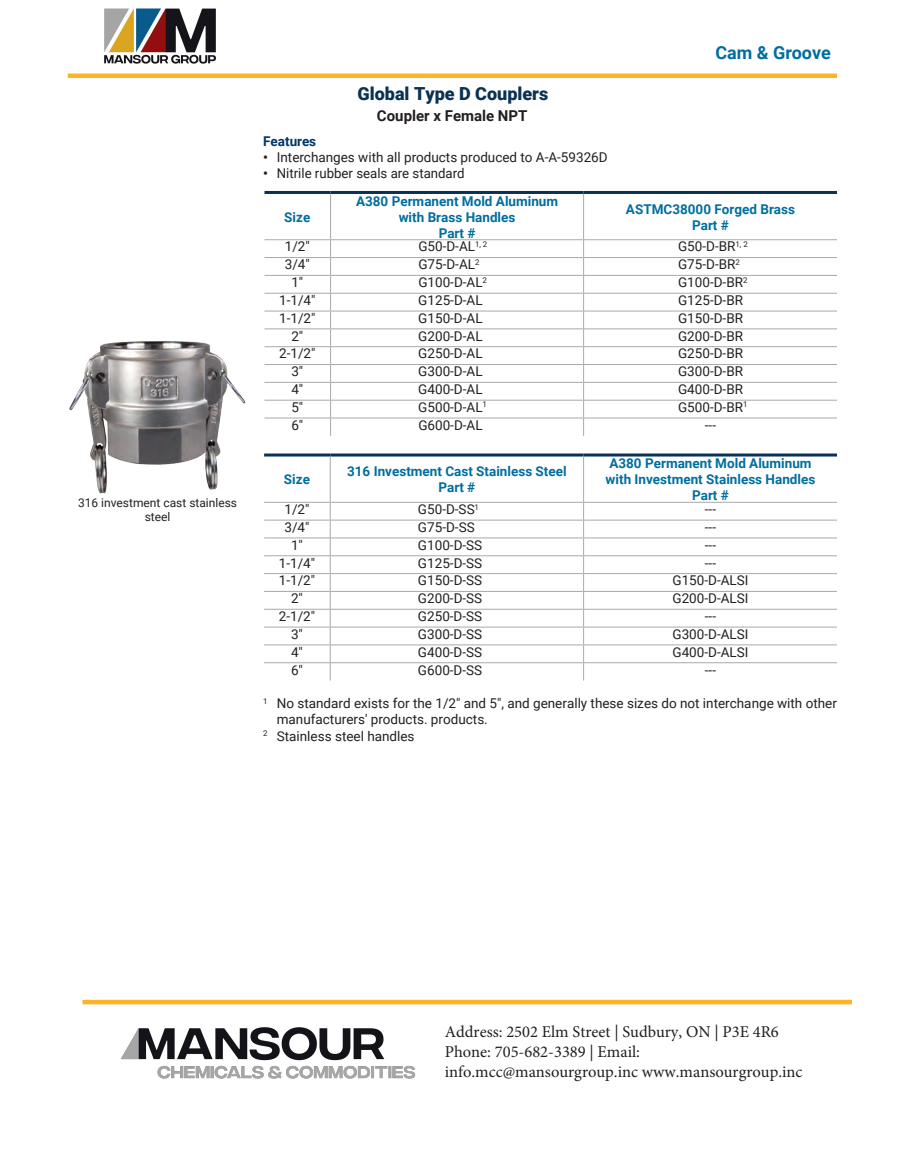
<style>
.page{position:relative;width:918px;height:1175px;background:#fff}
.page>*{position:absolute;margin:0;border:0;box-sizing:border-box;transform-origin:0 0}
._2022_Product_Name{font:900 18px "Roboto";color:#093153}
.t1{font:700 18px "Roboto";color:#006e9f}
.t2{font:16.5px/19.8px "Minion Pro";color:#221e1f}
._2022_Product_Sub-he{font:700 15px "Roboto";color:#231f20}
.part_number{font:13.5px "Roboto";color:#231f20}
._2022_Table_Header{font:700 13.5px "Roboto";color:#006e9f}
.text_-_left{font:13.5px/16.2px "Roboto";color:#231f20}
._2020_Body_Text{font:13.5px "Roboto";color:#231f20}
.text_-_center{font:13.5px "Roboto";color:#231f20}
._2020_Body_Text_Head{font:700 13.5px "Roboto";color:#003667}
._2020_Table_Part_Num{font:12px/14.4px "Roboto";color:#231f20;text-align:center}
.s1{font-weight:700}
</style>
<div class="page">
<div style="left:68px;top:73px;width:769px;height:5px;background:#fcb424"></div>
<img style="left:69px;top:341px;width:177px;height:153px">
<hr style="left:264px;top:191px;width:67px;height:3px;background:#093153">
<hr style="left:331px;top:191px;width:253px;height:3px;background:#093153">
<hr style="left:584px;top:191px;width:253px;height:3px;background:#093153">
<svg style="left:264px;top:192px;width:573px;height:244px"></svg>
<hr style="left:264px;top:453px;width:66px;height:3px;background:#093153">
<hr style="left:330px;top:453px;width:254px;height:3px;background:#093153">
<hr style="left:584px;top:453px;width:253px;height:3px;background:#093153">
<svg style="left:264px;top:455px;width:573px;height:225px"></svg>
<div style="left:82px;top:999px;width:770px;height:5px;background:#fcb424"></div>
<img style="left:121px;top:1027px;width:295px;height:52px">
<img style="left:104px;top:8px;width:112px;height:56px">
<p class="_2020_Table_Part_Num" style="left:78px;top:495px;width:161px">316 investment cast stainless steel</p>
<p class="_2022_Product_Name" style="left:358px;top:81px;width:192px">Global Type D Couplers</p>
<p class="_2022_Product_Sub-he" style="left:377px;top:105px;width:152px">Coupler x Female NPT</p>
<p class="_2020_Body_Text_Head" style="left:263px;top:131px;width:54px">Features</p>
<p class="_2020_Body_Text" style="left:263px;top:147px;width:346px"><span class="s1">•</span> Interchanges with all products produced to A-A-59326D</p>
<p class="_2020_Body_Text" style="left:263px;top:164px;width:203px"><span class="s1">•</span> Nitrile rubber seals are standard</p>
<p class="_2022_Table_Header" style="left:284px;top:207px;width:28px">Size</p>
<p class="_2022_Table_Header" style="left:356px;top:191px;width:204px">A380 Permanent Mold Aluminum</p>
<p class="_2022_Table_Header" style="left:399px;top:207px;width:118px">with Brass Handles</p>
<p class="_2022_Table_Header" style="left:439px;top:224px;width:38px">Part #</p>
<h1 class="t1" style="left:716px;top:40px;width:117px">Cam &amp; Groove</h1>
<p class="_2022_Table_Header" style="left:626px;top:199px;width:171px">ASTMC38000 Forged Brass</p>
<p class="_2022_Table_Header" style="left:692px;top:215px;width:38px">Part #</p>
<p class="text_-_center" style="left:285px;top:237px;width:27px">1/2"</p>
<p class="part_number" style="left:418px;top:237px;width:71px">G50-D-AL<sup>1,</sup> <sup>2</sup></p>
<p class="part_number" style="left:678px;top:237px;width:71px">G50-D-BR<sup>1,</sup> <sup>2</sup></p>
<p class="text_-_center" style="left:285px;top:255px;width:27px">3/4"</p>
<p class="part_number" style="left:418px;top:255px;width:63px">G75-D-AL<sup>2</sup></p>
<p class="part_number" style="left:678px;top:255px;width:63px">G75-D-BR<sup>2</sup></p>
<p class="text_-_center" style="left:291px;top:273px;width:13px">1"</p>
<p class="part_number" style="left:418px;top:273px;width:70px">G100-D-AL<sup>2</sup></p>
<p class="part_number" style="left:678px;top:273px;width:71px">G100-D-BR<sup>2</sup></p>
<p class="text_-_center" style="left:279px;top:291px;width:38px">1-1/4"</p>
<p class="part_number" style="left:418px;top:291px;width:66px">G125-D-AL</p>
<p class="part_number" style="left:678px;top:291px;width:66px">G125-D-BR</p>
<p class="text_-_center" style="left:279px;top:308px;width:38px">1-1/2"</p>
<p class="part_number" style="left:418px;top:308px;width:66px">G150-D-AL</p>
<p class="part_number" style="left:678px;top:308px;width:66px">G150-D-BR</p>
<p class="text_-_center" style="left:291px;top:326px;width:13px">2"</p>
<p class="part_number" style="left:418px;top:326px;width:66px">G200-D-AL</p>
<p class="part_number" style="left:678px;top:326px;width:66px">G200-D-BR</p>
<p class="text_-_center" style="left:279px;top:344px;width:38px">2-1/2"</p>
<p class="part_number" style="left:418px;top:344px;width:66px">G250-D-AL</p>
<p class="part_number" style="left:678px;top:344px;width:66px">G250-D-BR</p>
<p class="text_-_center" style="left:291px;top:362px;width:13px">3"</p>
<p class="part_number" style="left:418px;top:362px;width:66px">G300-D-AL</p>
<p class="part_number" style="left:678px;top:362px;width:66px">G300-D-BR</p>
<p class="text_-_center" style="left:291px;top:380px;width:13px">4"</p>
<p class="part_number" style="left:418px;top:380px;width:66px">G400-D-AL</p>
<p class="part_number" style="left:678px;top:380px;width:66px">G400-D-BR</p>
<p class="text_-_center" style="left:291px;top:397px;width:13px">5"</p>
<p class="part_number" style="left:418px;top:397px;width:70px">G500-D-AL<sup>1</sup></p>
<p class="part_number" style="left:678px;top:397px;width:71px">G500-D-BR<sup>1</sup></p>
<p class="text_-_center" style="left:291px;top:415px;width:13px">6"</p>
<p class="part_number" style="left:418px;top:415px;width:66px">G600-D-AL</p>
<p class="part_number" style="left:705px;top:415px;width:13px">---</p>
<p class="_2022_Table_Header" style="left:284px;top:470px;width:28px">Size</p>
<p class="_2022_Table_Header" style="left:347px;top:462px;width:221px">316 Investment Cast Stainless Steel</p>
<p class="_2022_Table_Header" style="left:439px;top:478px;width:38px">Part #</p>
<p class="_2022_Table_Header" style="left:609px;top:454px;width:204px">A380 Permanent Mold Aluminum</p>
<p class="_2022_Table_Header" style="left:606px;top:470px;width:211px">with Investment Stainless Handles</p>
<p class="_2022_Table_Header" style="left:692px;top:486px;width:38px">Part #</p>
<p class="text_-_center" style="left:284px;top:500px;width:27px">1/2"</p>
<p class="part_number" style="left:418px;top:500px;width:63px">G50-D-SS<sup>1</sup></p>
<p class="part_number" style="left:705px;top:500px;width:13px">---</p>
<p class="text_-_center" style="left:284px;top:517px;width:27px">3/4"</p>
<p class="part_number" style="left:418px;top:517px;width:58px">G75-D-SS</p>
<p class="part_number" style="left:705px;top:517px;width:13px">---</p>
<p class="text_-_center" style="left:291px;top:535px;width:13px">1"</p>
<p class="part_number" style="left:418px;top:535px;width:66px">G100-D-SS</p>
<p class="part_number" style="left:705px;top:535px;width:13px">---</p>
<p class="text_-_center" style="left:279px;top:553px;width:38px">1-1/4"</p>
<p class="part_number" style="left:418px;top:553px;width:66px">G125-D-SS</p>
<p class="part_number" style="left:705px;top:553px;width:13px">---</p>
<p class="text_-_center" style="left:279px;top:571px;width:38px">1-1/2"</p>
<p class="part_number" style="left:418px;top:571px;width:66px">G150-D-SS</p>
<p class="part_number" style="left:673px;top:571px;width:78px">G150-D-ALSI</p>
<p class="text_-_center" style="left:291px;top:589px;width:13px">2"</p>
<p class="part_number" style="left:418px;top:589px;width:66px">G200-D-SS</p>
<p class="part_number" style="left:673px;top:589px;width:78px">G200-D-ALSI</p>
<p class="text_-_center" style="left:279px;top:606px;width:38px">2-1/2"</p>
<p class="part_number" style="left:418px;top:606px;width:66px">G250-D-SS</p>
<p class="part_number" style="left:705px;top:606px;width:13px">---</p>
<p class="text_-_center" style="left:291px;top:624px;width:13px">3"</p>
<p class="part_number" style="left:418px;top:624px;width:66px">G300-D-SS</p>
<p class="part_number" style="left:672px;top:624px;width:78px">G300-D-ALSI</p>
<p class="text_-_center" style="left:291px;top:642px;width:13px">4"</p>
<p class="part_number" style="left:418px;top:642px;width:66px">G400-D-SS</p>
<p class="part_number" style="left:672px;top:642px;width:78px">G400-D-ALSI</p>
<p class="text_-_center" style="left:291px;top:660px;width:13px">6"</p>
<p class="part_number" style="left:418px;top:660px;width:66px">G600-D-SS</p>
<p class="part_number" style="left:705px;top:660px;width:13px">---</p>
<p class="text_-_left" style="left:277px;top:695px;width:562px;text-indent:-14px"><sup>1</sup> No standard exists for the 1/2" and 5", and generally these sizes do not interchange with other manufacturers' products. products.</p>
<p class="text_-_left" style="left:263px;top:727px;width:153px"><sup>2</sup> Stainless steel handles</p>
<p class="t2" style="left:445px;top:1022px;width:359px">Address: 2502 Elm Street | Sudbury, ON | P3E 4R6<br>Phone: 705-682-3389 | Email: info.mcc@mansourgroup.inc www.mansourgroup.inc</p>
</div>
